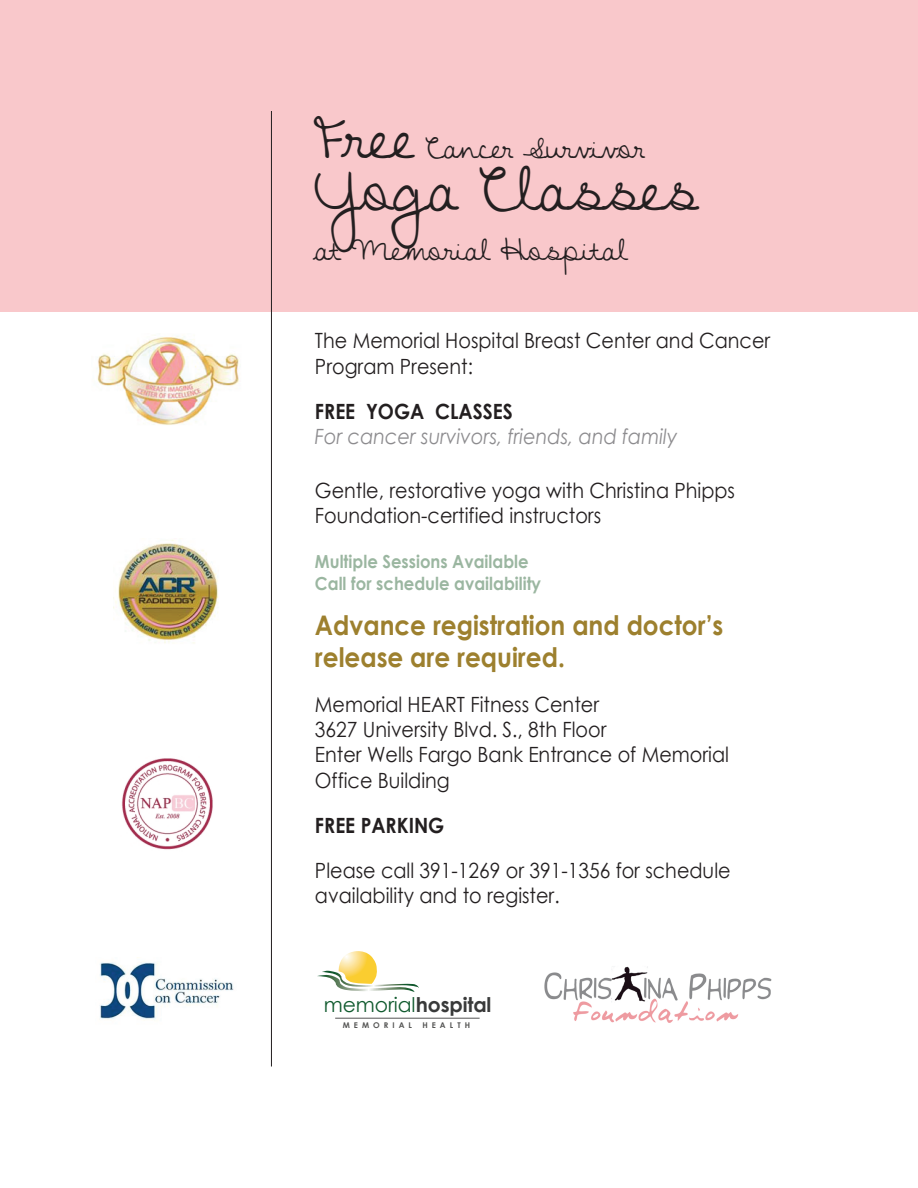
<style>
.page{position:relative;width:918px;height:1188px;background:#fff}
.page>*{position:absolute;margin:0;border:0;box-sizing:border-box;transform-origin:0 0}
.t1{font:49.5px "Stars From Our Eyes";color:#231f20;scale:.91 1}
.t2{font:700 27px/32.4px "Century Gothic";color:#9d802e;scale:.91 1}
.t3{font:24px "Stars From Our Eyes";color:#231f20;scale:.91 1}
.t4{font:21px/25.2px "Century Gothic";color:#231f20;scale:.91 1}
.t5{font:italic 21px "Century Gothic";color:#8d8c8f;scale:.91 1}
.t6{font:700 21px "Century Gothic";color:#231f20;scale:.91 1}
.t7{font:20.25px "Century Gothic";letter-spacing:-.005em;color:#115b2f}
.t8{font:700 18px/21.6px "Century Gothic";color:rgb(0 71 16/.4);scale:.91 1}
.t9{font:700 7.95px "Century Gothic";letter-spacing:.51em;color:#545453}
.s1{font-size:49.5px}
.s2{font-weight:700;color:#393a3a}
</style>
<div class="page">
<div style="left:0;top:0;width:918px;height:311px;background:#f9c8cb"></div>
<img style="left:544px;top:966px;width:228px;height:57px">
<svg style="left:317px;top:951px;width:102px;height:41px"></svg>
<img style="left:100px;top:962px;width:134px;height:58px">
<img style="left:122px;top:758px;width:91px;height:92px">
<img style="left:97px;top:335px;width:143px;height:90px">
<img style="left:113px;top:540px;width:106px;height:104px">
<hr style="left:271px;top:111px;width:1px;height:956px;background:#231f20">
<p class="t3" style="left:313px;top:136px;width:365px"><span class="s1">Free</span> Cancer Survivor</p>
<h1 class="t1" style="left:313px;top:164px;width:423px">Yoga Classes</h1>
<p class="t3" style="left:313px;top:237px;width:346px">at Memorial Hospital</p>
<p class="t4" style="left:315px;top:328px;width:502px">The Memorial Hospital Breast Center and Cancer<br>Program Present:</p>
<p class="t6" style="left:315px;top:395px;width:219px">FREE YOGA CLASSES</p>
<p class="t5" style="left:315px;top:422px;width:400px">For cancer survivors, friends, and family</p>
<p class="t4" style="left:315px;top:477px;width:463px">Gentle, restorative yoga with Christina Phipps<br>Foundation-certified instructors</p>
<p class="t8" style="left:315px;top:550px;width:250px">Multiple Sessions Available<br>Call for schedule availability</p>
<p class="t2" style="left:315px;top:607px;width:450px">Advance registration and doctor’s release are required.</p>
<p class="t4" style="left:315px;top:692px;width:456px">Memorial HEART Fitness Center<br>3627 University Blvd. S., 8th Floor<br>Enter Wells Fargo Bank Entrance of Memorial<br>Office Building</p>
<p class="t6" style="left:315px;top:809px;width:144px">FREE PARKING</p>
<p class="t4" style="left:315px;top:857px;width:458px">Please call 391-1269 or 391-1356 for schedule availability and to register.</p>
<p class="t7" style="left:324px;top:990px;width:169px">memorial<span class="s2">hospital</span></p>
<p class="t9" style="left:343px;top:1019px;width:71px">MEMORIAL</p>
<p class="t9" style="left:422px;top:1019px;width:49px">HEALTH</p>
</div>
